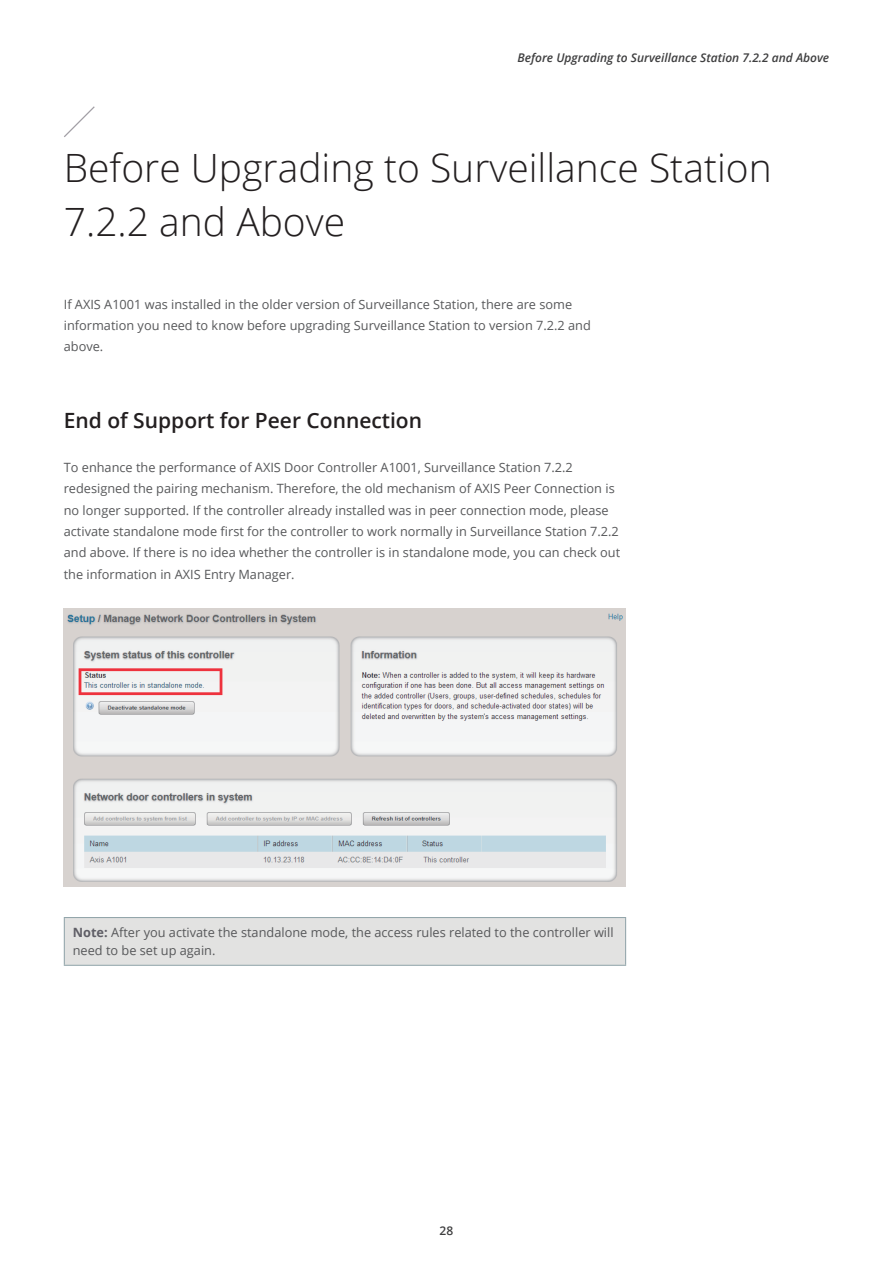
<style>
.page{position:relative;width:893px;height:1263px;background:#fff}
.page>*{position:absolute;margin:0;border:0;box-sizing:border-box;transform-origin:0 0}
.t1{font:300 39px/54px "Open Sans";color:#231f20}
.t2{font:600 21px "Open Sans";color:#231f20}
.t3{font:12.75px/21.3px "Open Sans";color:#57585a}
.t4{font:italic 600 12px "Open Sans";color:#3e3e3f}
.t5{font:600 12px "Open Sans";color:#3e3e3f}
.s1{font-weight:700;color:#5f5e66}
</style>
<div class="page">
<svg style="left:64px;top:106px;width:31px;height:31px"></svg>
<img style="left:64px;top:608px;width:561px;height:279px">
<div style="left:64px;top:917px;width:562px;height:48px;background:#e2e2e1"></div>
<hr style="left:64px;top:917px;width:562px;height:1px;background:#93a6ab">
<hr style="left:64px;top:918px;width:1px;height:47px;background:#93a6ab">
<hr style="left:625px;top:918px;width:1px;height:47px;background:#93a6ab">
<hr style="left:64px;top:965px;width:562px;height:1px;background:#93a6ab">
<p class="t4" style="left:517px;top:49px;width:313px">Before Upgrading to Surveillance Station 7.2.2 and Above</p>
<h1 class="t1" style="left:64px;top:140px;width:709px">Before Upgrading to Surveillance Station<br>7.2.2 and Above</h1>
<p class="t3" style="left:64px;top:293px;width:529px">If AXIS A1001 was installed in the older version of Surveillance Station, there are some information you need to know before upgrading Surveillance Station to version 7.2.2 and above.</p>
<h2 class="t2" style="left:64px;top:406px;width:360px">End of Support for Peer Connection</h2>
<p class="t3" style="left:64px;top:456px;width:558px">To enhance the performance of AXIS Door Controller A1001, Surveillance Station 7.2.2 redesigned the pairing mechanism. Therefore, the old mechanism of AXIS Peer Connection is no longer supported. If the controller already installed was in peer connection mode, please activate standalone mode first for the controller to work normally in Surveillance Station 7.2.2 and above. If there is no idea whether the controller is in standalone mode, you can check out the information in AXIS Entry Manager.</p>
<p class="t3" style="left:73px;top:923px;width:542px;line-height:18px"><span class="s1">Note:</span> After you activate the standalone mode, the access rules related to the controller will need to be set up again.</p>
<p class="t5" style="left:440px;top:1223px;width:15px">28</p>
</div>
